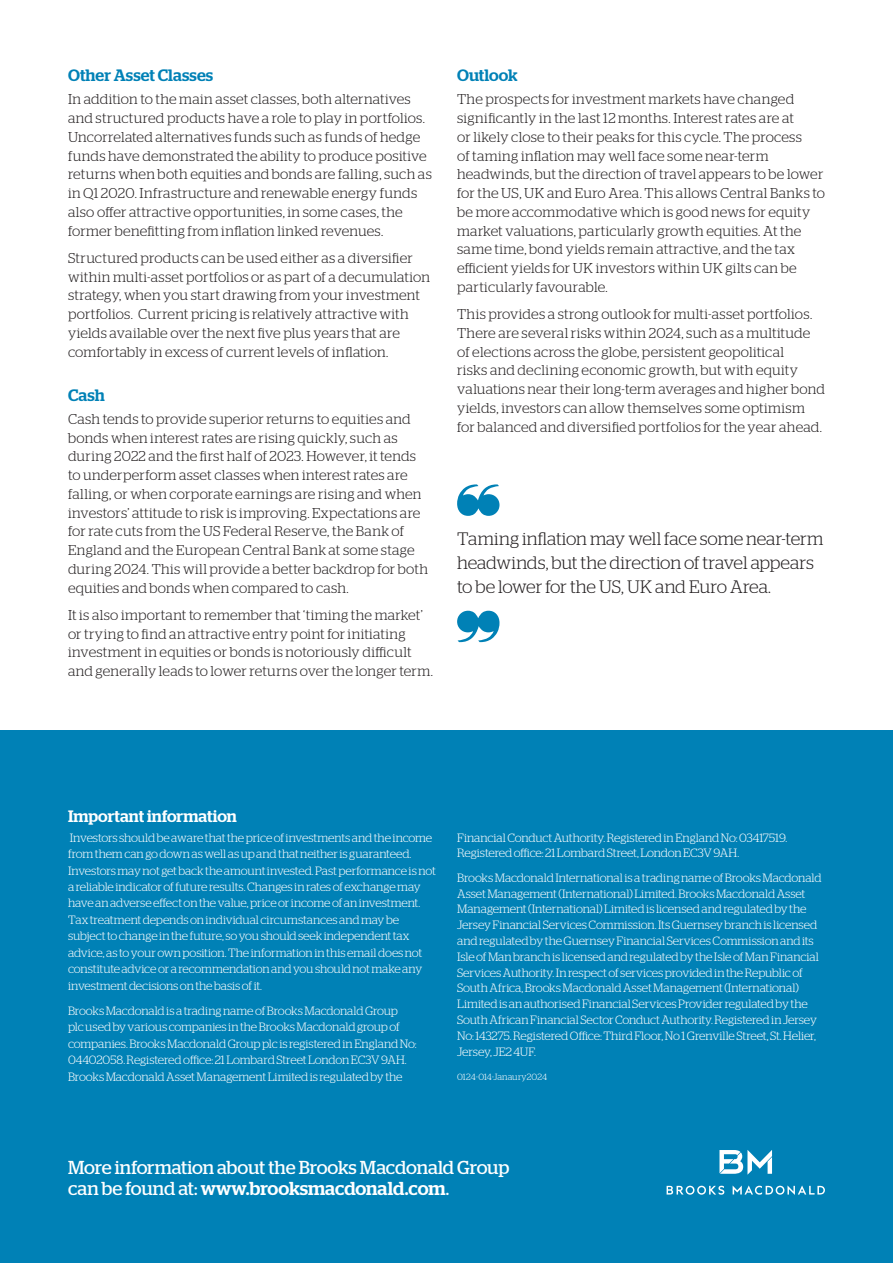
<style>
.page{position:relative;width:893px;height:1263px;background:#fff}
.page>*{position:absolute;margin:0;border:0;box-sizing:border-box;transform-origin:0 0}
.t1{font:18.75px/21px "Stag";letter-spacing:-.01em;color:#fff}
.t2{font:300 18px/24px "Stag";letter-spacing:-.01em;color:#231f20}
.t3{font:500 16.5px "Stag";letter-spacing:.005em;color:#0081b6}
.t4{font:500 16.5px "Stag";color:#fff}
.t5{font:300 14.25px/18.8px "Stag";letter-spacing:.015em;color:#231f20}
.t6{font:300 12px/16.5px "Stag";letter-spacing:-.01em;color:#fff}
.t7{font:300 9px "Stag";letter-spacing:.01em;color:#fff}
.s1{font-weight:500}
</style>
<div class="page">
<div style="left:0;top:730px;width:893px;height:533px;background:#0081b6"></div>
<svg style="left:719px;top:1150px;width:53px;height:25px"></svg>
<svg style="left:733px;top:1185px;width:92px;height:10px"></svg>
<svg style="left:667px;top:1186px;width:57px;height:9px"></svg>
<svg style="left:457px;top:484px;width:42px;height:32px"></svg>
<svg style="left:457px;top:611px;width:42px;height:31px"></svg>
<p class="t3" style="left:68px;top:66px;width:147px">Other Asset Classes</p>
<p class="t5" style="left:68px;top:90px;width:365px">In addition to the main asset classes, both alternatives and structured products have a role to play in portfolios.<br>Uncorrelated alternatives funds such as funds of hedge funds have demonstrated the ability to produce positive returns when both equities and bonds are falling, such as in Q1 2020. Infrastructure and renewable energy funds also offer attractive opportunities, in some cases, the former benefitting from inflation linked revenues.</p>
<p class="t5" style="left:68px;top:248px;width:363px">Structured products can be used either as a diversifier within multi-asset portfolios or as part of a decumulation strategy, when you start drawing from your investment portfolios. Current pricing is relatively attractive with yields available over the next five plus years that are comfortably in excess of current levels of inflation.</p>
<p class="t3" style="left:68px;top:385px;width:38px">Cash</p>
<p class="t5" style="left:68px;top:409px;width:362px">Cash tends to provide superior returns to equities and bonds when interest rates are rising quickly, such as during 2022 and the first half of 2023. However, it tends to underperform asset classes when interest rates are falling, or when corporate earnings are rising and when investors’ attitude to risk is improving. Expectations are for rate cuts from the US Federal Reserve, the Bank of England and the European Central Bank at some stage during 2024. This will provide a better backdrop for both equities and bonds when compared to cash.</p>
<p class="t5" style="left:68px;top:605px;width:366px">It is also important to remember that ‘timing the market’ or trying to find an attractive entry point for initiating investment in equities or bonds is notoriously difficult and generally leads to lower returns over the longer term.</p>
<p class="t3" style="left:457px;top:66px;width:62px">Outlook</p>
<p class="t5" style="left:457px;top:90px;width:369px">The prospects for investment markets have changed significantly in the last 12 months. Interest rates are at<br>or likely close to their peaks for this cycle. The process<br>of taming inflation may well face some near-term headwinds, but the direction of travel appears to be lower for the US, UK and Euro Area. This allows Central Banks to be more accommodative which is good news for equity market valuations, particularly growth equities. At the same time, bond yields remain attractive, and the tax efficient yields for UK investors within UK gilts can be particularly favourable.</p>
<p class="t5" style="left:457px;top:304px;width:369px">This provides a strong outlook for multi-asset portfolios.<br>There are several risks within 2024, such as a multitude of elections across the globe, persistent geopolitical<br>risks and declining economic growth, but with equity valuations near their long-term averages and higher bond yields, investors can allow themselves some optimism for balanced and diversified portfolios for the year ahead.</p>
<p class="t2" style="left:457px;top:527px;width:368px">Taming inflation may well face some near-term headwinds, but the direction of travel appears to be lower for the US, UK and Euro Area.</p>
<p class="t4" style="left:68px;top:806px;width:170px">Important information</p>
<p class="t6" style="left:68px;top:829px;width:369px">Investors should be aware that the price of investments and the income from them can go down as well as up and that neither is guaranteed.<br>Investors may not get back the amount invested. Past performance is not a reliable indicator of future results. Changes in rates of exchange may have an adverse effect on the value, price or income of an investment.<br>Tax treatment depends on individual circumstances and may be subject to change in the future, so you should seek independent tax advice, as to your own position. The information in this email does not constitute advice or a recommendation and you should not make any investment decisions on the basis of it.</p>
<p class="t6" style="left:68px;top:1002px;width:350px">Brooks Macdonald is a trading name of Brooks Macdonald Group plc used by various companies in the Brooks Macdonald group of companies. Brooks Macdonald Group plc is registered in England No:<br>04402058. Registered office: 21 Lombard Street London EC3V 9AH.<br>Brooks Macdonald Asset Management Limited is regulated by the</p>
<p class="t6" style="left:457px;top:829px;width:332px;line-height:15.8px">Financial Conduct Authority. Registered in England No: 03417519.<br>Registered office: 21 Lombard Street, London EC3V 9AH.</p>
<p class="t6" style="left:457px;top:869px;width:366px;line-height:15.8px">Brooks Macdonald International is a trading name of Brooks Macdonald Asset Management (International) Limited. Brooks Macdonald Asset Management (International) Limited is licensed and regulated by the Jersey Financial Services Commission. Its Guernsey branch is licensed and regulated by the Guernsey Financial Services Commission and its Isle of Man branch is licensed and regulated by the Isle of Man Financial Services Authority. In respect of services provided in the Republic of South Africa, Brooks Macdonald Asset Management (International)<br>Limited is an authorised Financial Services Provider regulated by the South African Financial Sector Conduct Authority. Registered in Jersey No: 143275. Registered Office: Third Floor, No 1 Grenville Street, St. Helier, Jersey, JE2 4UF.</p>
<p class="t7" style="left:457px;top:1072px;width:91px">0124-014-Janaury2024</p>
<p class="t1" style="left:68px;top:1157px;width:443px">More information about the Brooks Macdonald Group can be found at: <span class="s1">www.brooksmacdonald.com</span>.</p>
</div>
